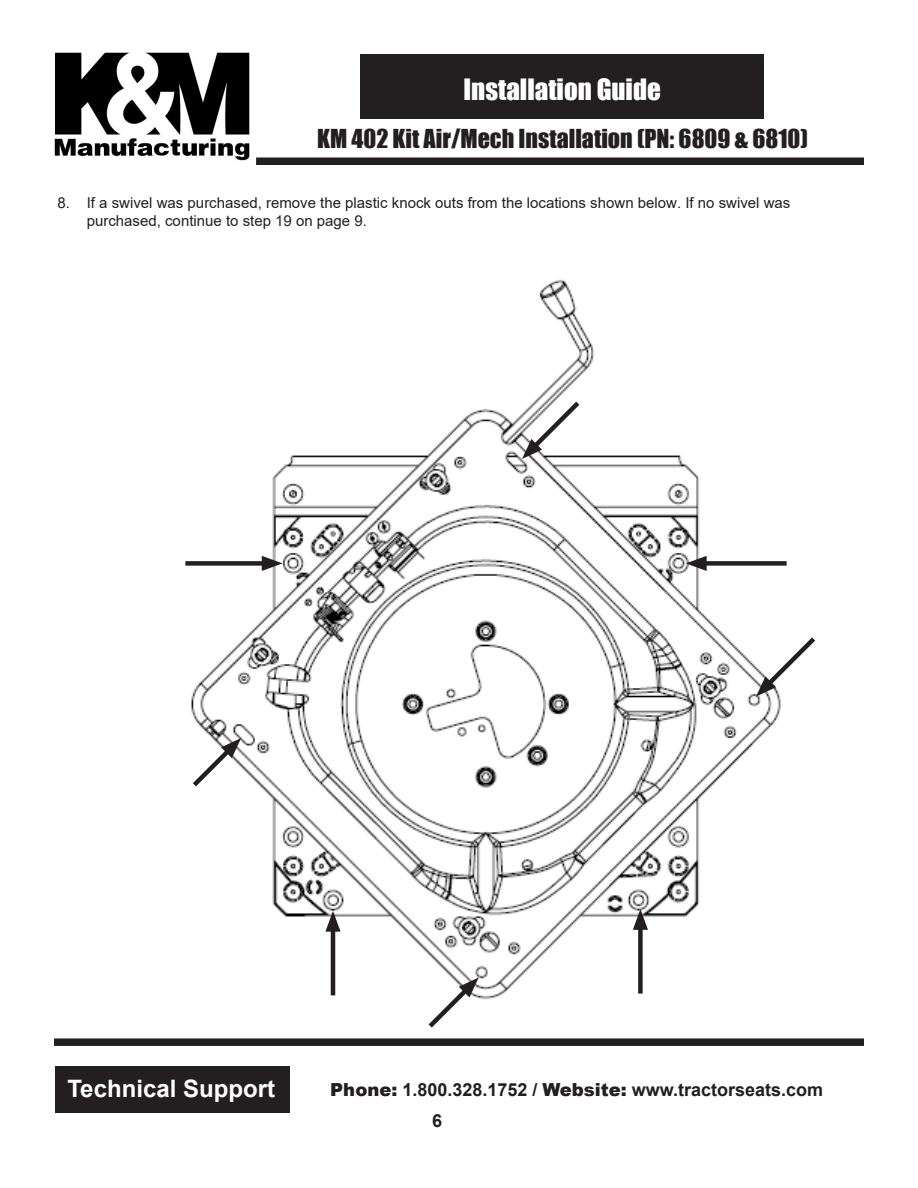
<style>
.page{position:relative;width:918px;height:1188px;background:#fff}
.page>*{position:absolute;margin:0;border:0;box-sizing:border-box;transform-origin:0 0}
.t1{font:27px "Impact";color:#fff}
.t2{font:24px "Impact";color:#231f20}
.t3{font:700 24px "Arial";color:#fff}
.Paragraph_Style_1{font:700 18px "Arial";color:#231f20}
.t4{font:15px/18px "Arial";color:#231f20}
.s1{font-style:inherit}
.s2{font-weight:900}
</style>
<div class="page">
<div style="left:361px;top:54px;width:403px;height:64px;background:#231f20"></div>
<div style="left:256px;top:158px;width:608px;height:7px;background:#231f20"></div>
<div style="left:54px;top:1038px;width:810px;height:8px;background:#231f20"></div>
<img style="left:54px;top:52px;width:196px;height:109px">
<div style="left:55px;top:1066px;width:235px;height:47px;background:#231f20"></div>
<img style="left:191px;top:279px;width:590px;height:721px">
<div style="left:185px;top:561px;width:85px;height:5px;background:#231f20"></div>
<svg style="left:262px;top:556px;width:21px;height:15px"></svg>
<div style="left:698px;top:561px;width:89px;height:5px;background:#231f20"></div>
<svg style="left:686px;top:556px;width:21px;height:15px"></svg>
<svg style="left:191px;top:738px;width:50px;height:53px"></svg>
<svg style="left:424px;top:977px;width:55px;height:51px"></svg>
<svg style="left:522px;top:397px;width:62px;height:62px"></svg>
<svg style="left:756px;top:633px;width:59px;height:64px"></svg>
<hr style="left:331px;top:923px;width:4px;height:72px;background:#231f20">
<svg style="left:325px;top:911px;width:16px;height:21px"></svg>
<div style="left:638px;top:922px;width:5px;height:72px;background:#231f20"></div>
<svg style="left:633px;top:909px;width:15px;height:21px"></svg>
<p class="t1" style="left:464px;top:68px;width:199px">Installation Guide</p>
<p class="t2" style="left:317px;top:120px;width:492px">KM 402 Kit Air/Mech Installation (PN: 6809 &amp; 6810)</p>
<p class="t4" style="left:87px;top:193px;width:705px;text-indent:-29px"><span class="s1">8.</span> If a swivel was purchased, remove the plastic knock outs from the locations shown below. If no swivel was purchased, continue to step 19 on page 9.</p>
<p class="t3" style="left:67px;top:1071px;width:209px">Technical Support</p>
<p class="Paragraph_Style_1" style="left:330px;top:1077px;width:494px"><span class="s2">Phone:</span> 1.800.328.1752 / <span class="s2">Website:</span> www.tractorseats.com</p>
<p class="Paragraph_Style_1" style="left:432px;top:1108px;width:12px">6</p>
</div>
